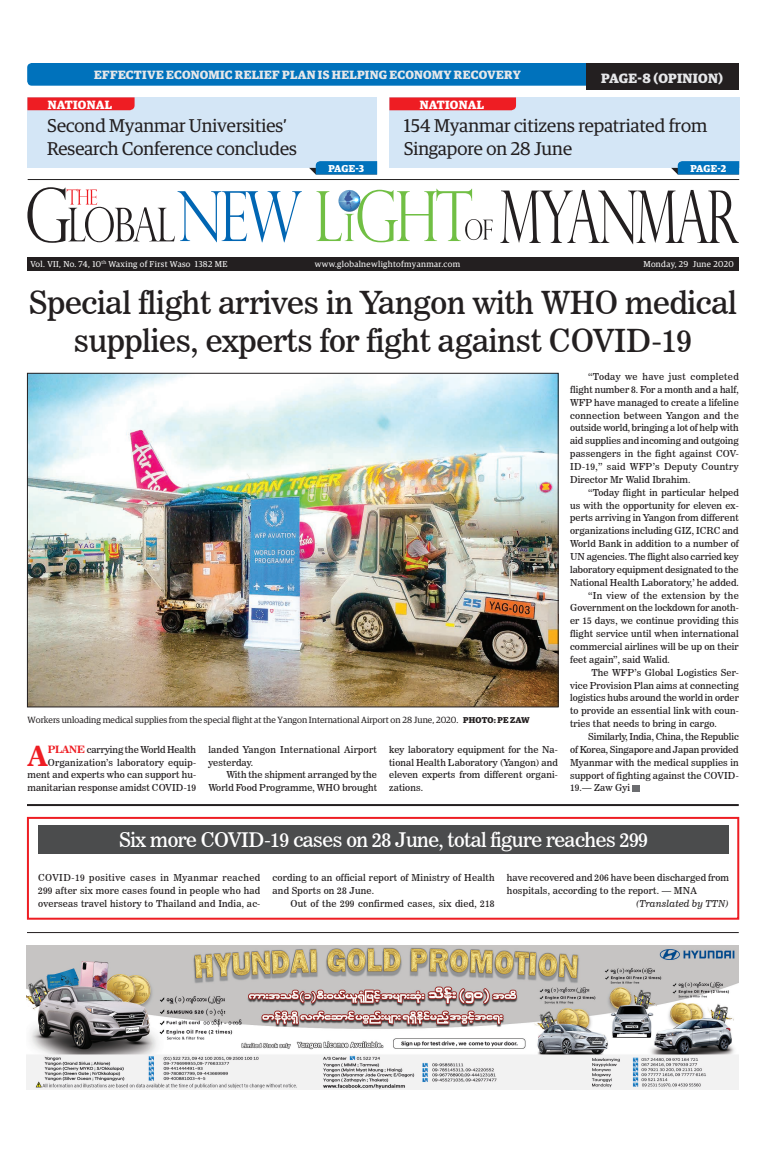
<style>
.page{position:relative;width:773px;height:1152px;background:#fff}
.page>*{position:absolute;margin:0;border:0;box-sizing:border-box;transform-origin:0 0}
.t1{font:31.5px/37.8px "News 706 BT Roman C";letter-spacing:-.01em;color:#231f20;text-align:center}
.t2{font:27.6px "News 706 BT Bold C";color:#ee1d23}
.t3{font:20px "News 706 BT Roman C";letter-spacing:-.025em;color:#fff}
.t4{font:18.5px/22.2px "Guardian Egyp";color:#231f20}
.t5{font:700 13.5px "Guardian Egyp";letter-spacing:.02em;color:#e6e7e9}
.t6{font:700 12px "Guardian Egyp";letter-spacing:.02em;color:#e6e7e9}
.t7{font:700 12px "Guardian Egyp";letter-spacing:.02em;color:#fff}
.t8{font:700 10px "Guardian Egyp";letter-spacing:-.01em;color:#fff}
.t9{font:9.5px/12.9px "News 706 BT Roman C";letter-spacing:.01em;color:#231f20}
.t10{font:9.5px "News 706 BT Roman C";letter-spacing:-.01em;color:#231f20}
.t11{font:9.5px "News 706 BT Italic C";letter-spacing:.02em;color:#231f20}
.t12{font:9px "Guardian Egyp";color:#231f20}
.t13{font:8.5px "Guardian Egyp";letter-spacing:.04em;color:#fff}
.s1{font-weight:700;font-size:8.5px}
.s2{font-family:"News 706 BT Bold C";font-size:10px;color:#ee1d23}
</style>
<div class="page">
<div style="left:27px;top:817px;width:712px;height:103px;border:2px solid #ee1d23"></div>
<div style="left:27px;top:257px;width:711px;height:14px;background:#231f20"></div>
<svg style="left:27px;top:187px;width:275px;height:56px"></svg>
<svg style="left:500px;top:190px;width:238px;height:54px"></svg>
<svg style="left:316px;top:189px;width:176px;height:53px"></svg>
<div style="left:27px;top:63px;width:559px;height:23px;background:#0072bc"></div>
<div style="left:586px;top:63px;width:152px;height:27px;background:#231f20"></div>
<hr style="left:28px;top:179px;width:711px;height:1px;background:#231f20">
<div style="left:28px;top:97px;width:349px;height:71px;background:#d4e6f6"></div>
<div style="left:389px;top:97px;width:350px;height:71px;background:#d4e6f6"></div>
<svg style="left:27px;top:97px;width:108px;height:13px"></svg>
<svg style="left:389px;top:97px;width:127px;height:13px;background:#ec252b"></svg>
<svg style="left:671px;top:161px;width:68px;height:13px"></svg>
<svg style="left:309px;top:161px;width:68px;height:13px"></svg>
<div style="left:38px;top:825px;width:691px;height:29px;background:#4b4c4d"></div>
<img style="left:27px;top:945px;width:711px;height:144px">
<hr style="left:27px;top:932px;width:711px;height:1px;background:#231f20">
<img style="left:29px;top:375px;width:527px;height:330px">
<div style="left:632px;top:785px;width:8px;height:6px;background:#6c6d70"></div>
<hr style="left:27px;top:804px;width:711px;height:2px;background:#231f20">
<p class="t6" style="left:94px;top:66px;width:428px">EFFECTIVE ECONOMIC RELIEF PLAN IS HELPING ECONOMY RECOVERY</p>
<h3 class="t5" style="left:601px;top:68px;width:123px">PAGE-8 (OPINION)</h3>
<p class="t7" style="left:48px;top:95px;width:66px">NATIONAL</p>
<p class="t7" style="left:420px;top:95px;width:66px">NATIONAL</p>
<h3 class="t4" style="left:47px;top:114px;width:251px">Second Myanmar Universities’<br>Research Conference concludes</h3>
<p class="t8" style="left:328px;top:161px;width:37px">PAGE-3</p>
<p class="t8" style="left:690px;top:161px;width:37px">PAGE-2</p>
<h3 class="t4" style="left:404px;top:114px;width:305px">154 Myanmar citizens repatriated from<br>Singapore on 28 June</h3>
<p class="t13" style="left:30px;top:258px;width:198px">Vol. VII, No. 74, 10<sup>th</sup> Waxing of First Waso 1382 ME</p>
<p class="t13" style="left:315px;top:258px;width:147px">www.globalnewlightofmyanmar.com</p>
<p class="t13" style="left:643px;top:258px;width:92px">Monday, 29 June 2020</p>
<h1 class="t1" style="left:29px;top:284px;width:709px">Special flight arrives in Yangon with WHO medical supplies, experts for fight against COVID-19</h1>
<p class="t12" style="left:27px;top:713px;width:504px">Workers unloading medical supplies from the special flight at the Yangon International Airport on 28 June, 2020. <span class="s1">PHOTO: PE ZAW</span></p>
<h2 class="t2" style="left:28px;top:739px;width:21px">A</h2>
<p class="t9" style="left:27px;top:743px;width:170px;text-align:right"><span class="s2">PLANE</span> carrying the World Health Organization’s laboratory equip&shy;ment and experts who can support hu&shy;manitarian response amidst COVID-19</p>
<p class="t9" style="left:208px;top:743px;width:170px">landed Yangon International Airport yesterday.</p>
<p class="t9" style="left:389px;top:743px;width:170px;text-align:justify">key laboratory equipment for the Na&shy;tional Health Laboratory (Yangon) and eleven experts from different organi&shy;zations.</p>
<p class="t9" style="left:208px;top:768px;width:170px;text-align:right">With the shipment arranged by the<br>World Food Programme, WHO brought</p>
<p class="t9" style="left:570px;top:370px;width:170px;text-align:justify;text-indent:18px">“Today we have just completed flight number 8. For a month and a half, WFP have managed to create a lifeline connection between Yangon and the outside world, bringing a lot of help with aid supplies and incoming and outgoing passengers in the fight against COV-ID-19,” said WFP’s Deputy Country Director Mr Walid Ibrahim.</p>
<p class="t9" style="left:588px;top:486px;width:152px">“Today flight in particular helped</p>
<p class="t9" style="left:570px;top:499px;width:170px">us with the opportunity for eleven ex-</p>
<p class="t9" style="left:570px;top:512px;width:170px">perts arriving in Yangon from different</p>
<p class="t9" style="left:570px;top:524px;width:170px">organizations including GIZ, ICRC and</p>
<p class="t9" style="left:570px;top:537px;width:170px">World Bank in addition to a number of</p>
<p class="t9" style="left:570px;top:550px;width:170px">UN agencies. The flight also carried key</p>
<p class="t9" style="left:570px;top:563px;width:170px">laboratory equipment designated to the</p>
<p class="t9" style="left:570px;top:576px;width:170px">National Health Laboratory,’ he added.</p>
<p class="t9" style="left:588px;top:589px;width:152px">“In view of the extension by the</p>
<p class="t9" style="left:570px;top:602px;width:170px">Government on the lockdown for anoth-</p>
<p class="t9" style="left:570px;top:614px;width:170px">er 15 days, we continue providing this</p>
<p class="t9" style="left:570px;top:627px;width:170px">flight service until when international</p>
<p class="t9" style="left:570px;top:640px;width:170px">commercial airlines will be up on their</p>
<p class="t9" style="left:570px;top:653px;width:101px">feet again”, said Walid.</p>
<p class="t9" style="left:591px;top:666px;width:149px">The WFP’s Global Logistics Ser-</p>
<p class="t9" style="left:570px;top:679px;width:170px">vice Provision Plan aims at connecting</p>
<p class="t9" style="left:570px;top:691px;width:170px">logistics hubs around the world in order</p>
<p class="t9" style="left:570px;top:704px;width:170px">to provide an essential link with coun-</p>
<p class="t9" style="left:570px;top:717px;width:148px">tries that needs to bring in cargo.</p>
<p class="t10" style="left:588px;top:731px;width:152px">Similarly, India, China, the Republic</p>
<p class="t9" style="left:570px;top:743px;width:170px">of Korea, Singapore and Japan provided</p>
<p class="t9" style="left:570px;top:756px;width:170px">Myanmar with the medical supplies in</p>
<p class="t9" style="left:570px;top:769px;width:170px">support of fighting against the COVID-</p>
<p class="t9" style="left:570px;top:781px;width:61px">19.— Zaw Gyi</p>
<h3 class="t3" style="left:119px;top:828px;width:530px">Six more COVID-19 cases on 28 June, total figure reaches 299</h3>
<p class="t9" style="left:38px;top:871px;width:223px;text-align:justify">COVID-19 positive cases in Myanmar reached 299 after six more cases found in people who had overseas travel history to Thailand and India, ac-</p>
<p class="t9" style="left:272px;top:871px;width:224px">cording to an official report of Ministry of Health and Sports on 28 June.</p>
<p class="t9" style="left:290px;top:897px;width:205px">Out of the 299 confirmed cases, six died, 218</p>
<p class="t9" style="left:507px;top:871px;width:224px">have recovered and 206 have been discharged from hospitals, according to the report. — MNA</p>
<p class="t11" style="left:635px;top:898px;width:95px">(Translated by TTN)</p>
</div>
